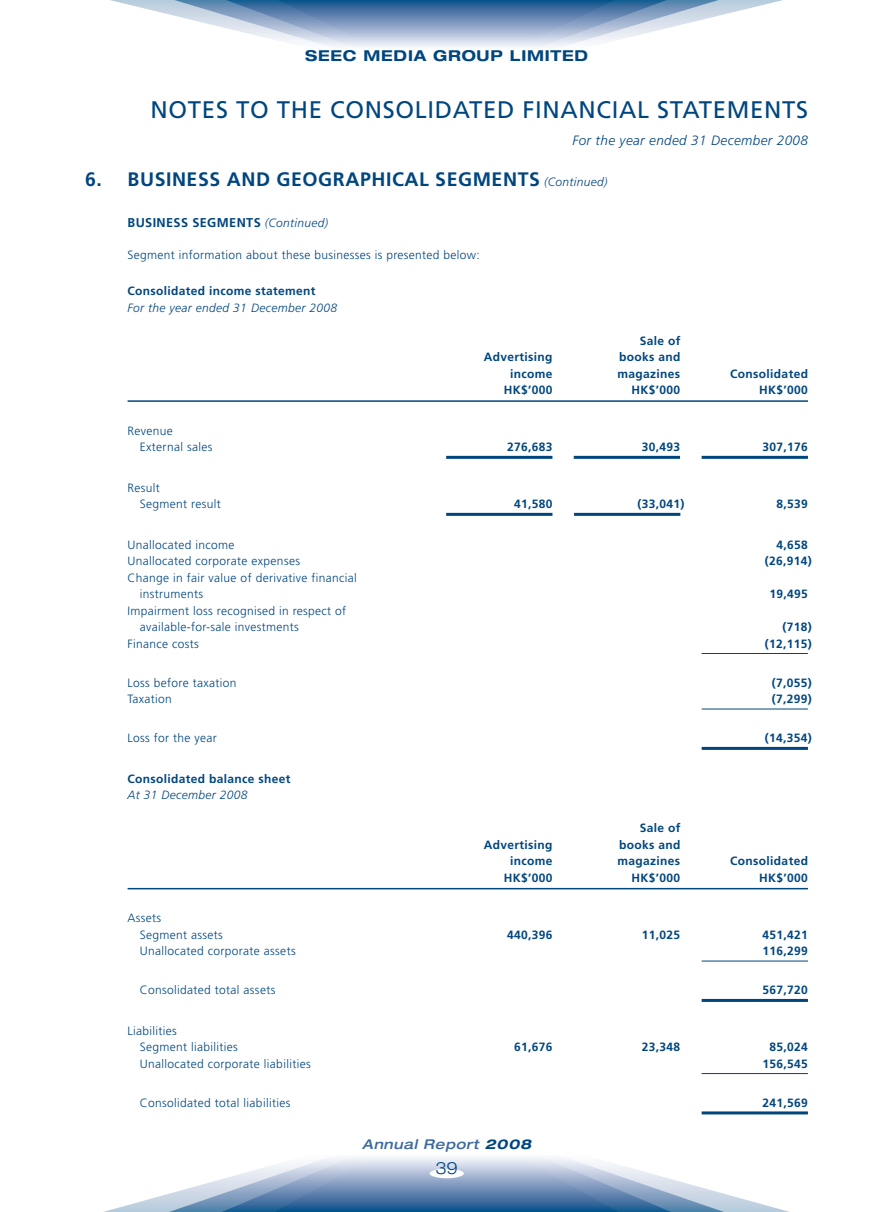
<style>
.page{position:relative;width:893px;height:1212px;background:#fff}
.page>*{position:absolute;margin:0;border:0;box-sizing:border-box;transform-origin:0 0}
.t1{font:24px "Frutiger LT Std";letter-spacing:.03em;color:#00467e}
.t2{font:700 19.5px "Frutiger LT Std";letter-spacing:.03em;color:#00467e}
.t3{font:300 expanded 16.95px "Helvetica Neue LT Std";color:#00467e}
.t4{font:700 expanded 15px "Helvetica Neue LT Std";letter-spacing:.05em;color:#00467e}
.t5{font:italic 300 13.5px "Frutiger LT Std";letter-spacing:.03em;color:#00467e}
.t6{font:italic 500 expanded 13.5px "Helvetica Neue LT Std";letter-spacing:.05em;color:#3c6a9d}
.t7{font:700 12.75px "Frutiger LT Std";color:#00467e}
.t8{font:300 12px/16.5px "Frutiger LT Std";letter-spacing:.03em;color:#00467e}
.t9{font:700 12px/16.5px "Frutiger LT Std";letter-spacing:.03em;color:#00467e}
.t10{font:italic 300 12px/16.5px "Frutiger LT Std";letter-spacing:.03em;color:#00467e}
.s1{font-weight:300;font-style:italic;font-size:12px}
.s2{font-weight:700;font-style:normal}
.s3{font-weight:300;font-style:italic}
.s4{font-weight:700;color:#00467e}
</style>
<div class="page">
<svg style="left:132px;top:1187px;width:629px;height:25px"></svg>
<svg style="left:192px;top:1171px;width:509px;height:41px"></svg>
<svg style="left:252px;top:1157px;width:389px;height:55px;background:#88a4c4"></svg>
<svg style="left:132px;top:0;width:629px;height:20px"></svg>
<svg style="left:192px;top:0;width:509px;height:47px"></svg>
<div style="left:430px;top:1169px;width:34px;height:9px;background:#fff;border-radius:50%"></div>
<hr style="left:128px;top:400px;width:680px;height:2px;background:#00467e">
<hr style="left:446px;top:456px;width:106px;height:3px;background:#00467e">
<hr style="left:574px;top:456px;width:106px;height:3px;background:#00467e">
<hr style="left:702px;top:456px;width:106px;height:3px;background:#00467e">
<hr style="left:446px;top:513px;width:106px;height:3px;background:#00467e">
<hr style="left:574px;top:513px;width:106px;height:3px;background:#00467e">
<hr style="left:702px;top:653px;width:106px;height:1px;background:#00467e">
<hr style="left:702px;top:709px;width:106px;height:1px;background:#00467e">
<hr style="left:702px;top:747px;width:106px;height:3px;background:#00467e">
<hr style="left:128px;top:888px;width:680px;height:1px;background:#00467e">
<hr style="left:702px;top:961px;width:106px;height:1px;background:#00467e">
<hr style="left:702px;top:999px;width:106px;height:3px;background:#00467e">
<hr style="left:702px;top:1073px;width:106px;height:1px;background:#00467e">
<hr style="left:702px;top:1111px;width:106px;height:3px;background:#00467e">
<p class="t4" style="left:305px;top:46px;width:285px">SEEC MEDIA GROUP LIMITED</p>
<p class="t1" style="left:151px;top:95px;width:659px">NOTES TO THE CONSOLIDATED FINANCIAL STATEMENTS</p>
<p class="t5" style="left:572px;top:133px;width:237px">For the year ended 31 December 2008</p>
<p class="t2" style="left:85px;top:168px;width:524px">6. BUSINESS AND GEOGRAPHICAL SEGM ENTS <span class="s1">(Continued)</span></p>
<p class="t7" style="left:128px;top:215px;width:17px">Businessseg</p>
<p class="t7" style="left:217px;top:215px;width:21px">ments</p>
<p class="t10" style="left:265px;top:215px;width:65px">(Continued)</p>
<p class="t8" style="left:128px;top:247px;width:354px">Segment information about these businesses is presented below:</p>
<p class="t10" style="left:128px;top:283px;width:211px"><span class="s2">Consolidated income statement<br></span>For the year ended 31 December 2008</p>
<p class="t9" style="left:640px;top:332px;width:42px">Sale of</p>
<p class="t9" style="left:484px;top:349px;width:70px">Advertising</p>
<p class="t9" style="left:619px;top:349px;width:63px">books and</p>
<p class="t9" style="left:510px;top:365px;width:44px">income</p>
<p class="t9" style="left:617px;top:365px;width:64px">magazines</p>
<p class="t9" style="left:730px;top:365px;width:79px">Consolidated</p>
<p class="t9" style="left:504px;top:382px;width:50px">HK$’000</p>
<p class="t9" style="left:631px;top:382px;width:50px">HK$’000</p>
<p class="t9" style="left:759px;top:382px;width:50px">HK$’000</p>
<p class="t8" style="left:140px;top:423px;width:74px;text-indent:-12px">Revenue<br>External sales</p>
<p class="t9" style="left:507px;top:439px;width:47px">276,683</p>
<p class="t9" style="left:642px;top:439px;width:40px">30,493</p>
<p class="t9" style="left:763px;top:439px;width:47px">307,176</p>
<p class="t8" style="left:140px;top:480px;width:82px;text-indent:-12px">Result<br>Segment result</p>
<p class="t9" style="left:514px;top:496px;width:40px">41,580</p>
<p class="t9" style="left:637px;top:496px;width:49px">(33,041 )</p>
<p class="t9" style="left:777px;top:496px;width:33px">8,539</p>
<p class="t8" style="left:128px;top:537px;width:109px">Unallocated income</p>
<p class="t9" style="left:777px;top:536px;width:33px">4,658</p>
<p class="t8" style="left:128px;top:553px;width:174px">Unallocated corporate expenses</p>
<p class="t9" style="left:765px;top:553px;width:49px">(26,914)</p>
<p class="t8" style="left:140px;top:570px;width:218px;text-indent:-12px">Change in fair value of derivative financial instruments</p>
<p class="t9" style="left:770px;top:586px;width:40px">19,495</p>
<p class="t8" style="left:140px;top:603px;width:208px;text-indent:-12px">Impairment loss recognised in respect of available-for-sale investments</p>
<p class="t9" style="left:783px;top:619px;width:31px">(718 )</p>
<p class="t8" style="left:128px;top:636px;width:73px">Finance costs</p>
<p class="t9" style="left:765px;top:635px;width:49px">(12,115 )</p>
<p class="t8" style="left:128px;top:675px;width:110px">Loss before taxation</p>
<p class="t9" style="left:772px;top:674px;width:42px">(7,055 )</p>
<p class="t8" style="left:128px;top:691px;width:46px">Taxation</p>
<p class="t9" style="left:772px;top:691px;width:42px">(7,299 )</p>
<p class="t8" style="left:128px;top:730px;width:91px">Loss for the year</p>
<p class="t9" style="left:765px;top:730px;width:49px">(14,354 )</p>
<p class="t9" style="left:128px;top:770px;width:165px">Consolidated balance sheet<br><span class="s3">At 31 December 2008</span></p>
<p class="t9" style="left:640px;top:820px;width:42px">Sale of</p>
<p class="t9" style="left:484px;top:836px;width:70px">Advertising</p>
<p class="t9" style="left:619px;top:836px;width:63px">books and</p>
<p class="t9" style="left:510px;top:853px;width:44px">income</p>
<p class="t9" style="left:617px;top:853px;width:64px">magazines</p>
<p class="t9" style="left:730px;top:853px;width:79px">Consolidated</p>
<p class="t9" style="left:504px;top:869px;width:50px">HK$’000</p>
<p class="t9" style="left:631px;top:869px;width:50px">HK$’000</p>
<p class="t9" style="left:759px;top:869px;width:50px">HK$’000</p>
<p class="t8" style="left:140px;top:910px;width:85px;text-indent:-12px">Assets<br>Segment assets</p>
<p class="t9" style="left:507px;top:926px;width:47px">440,396</p>
<p class="t9" style="left:642px;top:926px;width:40px">11,025</p>
<p class="t9" style="left:763px;top:926px;width:47px">451,421</p>
<p class="t8" style="left:140px;top:943px;width:157px">Unallocated corporate assets</p>
<p class="t9" style="left:763px;top:943px;width:47px">116,299</p>
<p class="t8" style="left:140px;top:982px;width:137px">Consolidated total assets</p>
<p class="t9" style="left:763px;top:982px;width:47px">567,720</p>
<p class="t8" style="left:140px;top:1023px;width:100px;text-indent:-12px">Liabilities<br>Segment liabilities</p>
<p class="t9" style="left:514px;top:1039px;width:40px">61,676</p>
<p class="t9" style="left:642px;top:1039px;width:40px">23,348</p>
<p class="t9" style="left:770px;top:1039px;width:40px">85,024</p>
<p class="t8" style="left:140px;top:1056px;width:172px">Unallocated corporate liabilities</p>
<p class="t9" style="left:763px;top:1055px;width:47px">156,545</p>
<p class="t8" style="left:140px;top:1095px;width:152px">Consolidated total liabilities</p>
<p class="t9" style="left:763px;top:1094px;width:47px">241,569</p>
<p class="t6" style="left:362px;top:1136px;width:170px">Annual Report <span class="s4">2008</span></p>
<p class="t3" style="left:435px;top:1158px;width:24px">39</p>
</div>
